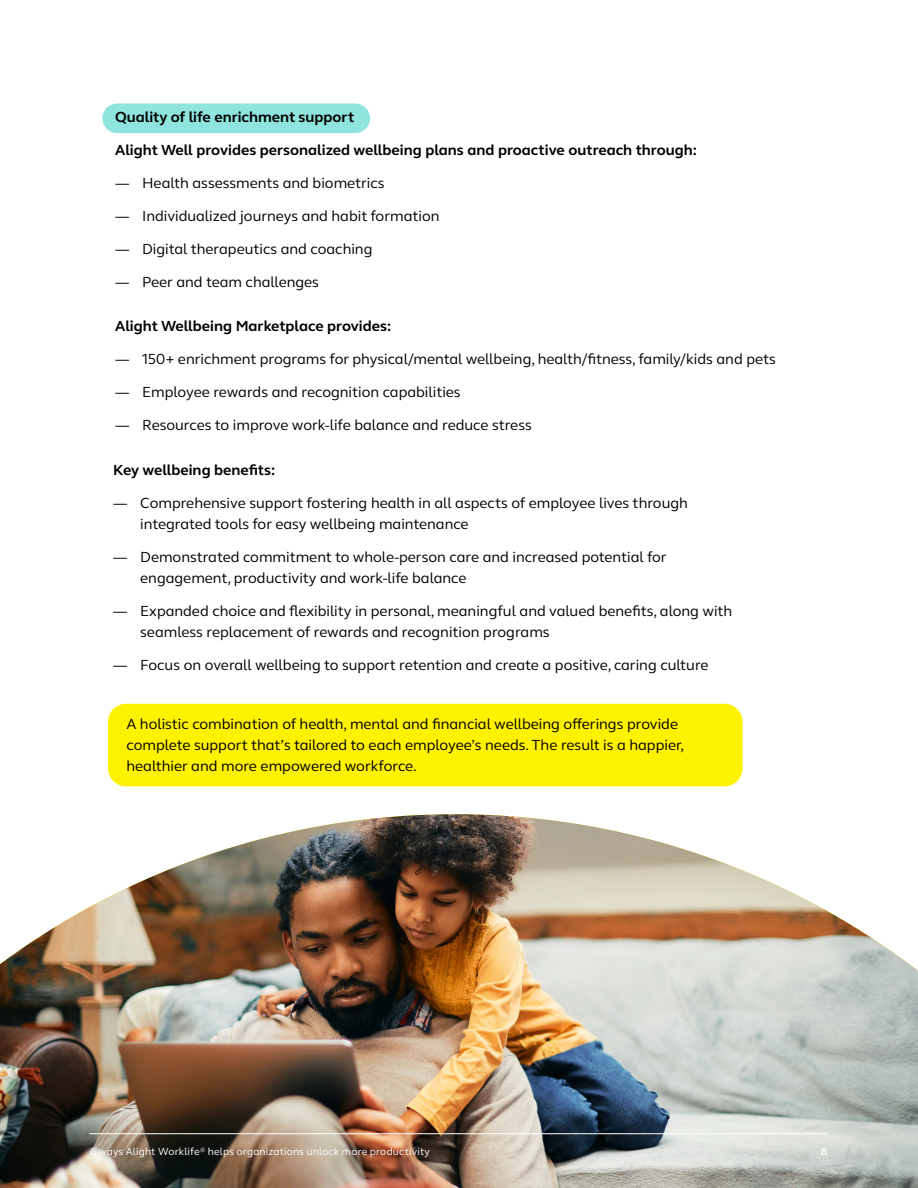
<style>
.page{position:relative;width:918px;height:1188px;background:#fff}
.page>*{position:absolute;margin:0;border:0;box-sizing:border-box;transform-origin:0 0}
.t1{font:15px/21px "FS Thrive Elliot";color:#000}
.t2{font:700 15px "FS Thrive Elliot";color:#000}
.t3{font:10.5px "FS Thrive Elliot";letter-spacing:.015em;color:#fff}
.t4{font:700 10.5px "FS Thrive Elliot";color:#fff}
</style>
<div class="page">
<img style="left:0;top:971px;width:918px;height:217px">
<img style="left:0;top:814px;width:918px;height:157px">
<div style="left:102px;top:104px;width:268px;height:29px;background:#8fe4de;border-radius:15px"></div>
<hr style="left:89px;top:1133px;width:738px;height:1px;background:#fff">
<div style="left:108px;top:704px;width:634px;height:82px;background:#fff200;border-radius:18px"></div>
<p class="t2" style="left:115px;top:108px;width:241px">Quality of life enrichment support</p>
<p class="t2" style="left:115px;top:141px;width:583px">Alight Well provides personalized wellbeing plans and proactive outreach through:</p>
<p class="t1" style="left:115px;top:173px;width:271px">— Health assessments and biometrics</p>
<p class="t1" style="left:115px;top:206px;width:326px">— Individualized journeys and habit formation</p>
<p class="t1" style="left:115px;top:239px;width:259px">— Digital therapeutics and coaching</p>
<p class="t1" style="left:115px;top:272px;width:205px">— Peer and team challenges</p>
<p class="t2" style="left:115px;top:317px;width:278px">Alight Wellbeing Marketplace provides:</p>
<p class="t1" style="left:115px;top:348px;width:662px">— 150+ enrichment programs for physical/mental wellbeing, health/fitness, family/kids and pets</p>
<p class="t1" style="left:115px;top:381px;width:347px">— Employee rewards and recognition capabilities</p>
<p class="t1" style="left:115px;top:414px;width:418px">— Resources to improve work-life balance and reduce stress</p>
<p class="t2" style="left:113px;top:461px;width:164px">Key wellbeing benefits:</p>
<p class="t1" style="left:140px;top:492px;width:549px;text-indent:-27px">— Comprehensive support fostering health in all aspects of employee lives through integrated tools for easy wellbeing maintenance</p>
<p class="t1" style="left:140px;top:546px;width:528px;text-indent:-27px">— Demonstrated commitment to whole-person care and increased potential for engagement, productivity and work-life balance</p>
<p class="t1" style="left:140px;top:600px;width:594px;text-indent:-27px">— Expanded choice and flexibility in personal, meaningful and valued benefits, along with seamless replacement of rewards and recognition programs</p>
<p class="t1" style="left:113px;top:654px;width:597px">— Focus on overall wellbeing to support retention and create a positive, caring culture</p>
<p class="t1" style="left:127px;top:713px;width:559px">A holistic combination of health, mental and financial wellbeing offerings provide complete support that’s tailored to each employee’s needs. The result is a happier, healthier and more empowered workforce.</p>
<p class="t3" style="left:90px;top:1146px;width:342px">6 ways Alight Worklife<sup>®</sup> helps organizations unlock more productivity</p>
<p class="t4" style="left:821px;top:1145px;width:8px">8</p>
</div>
